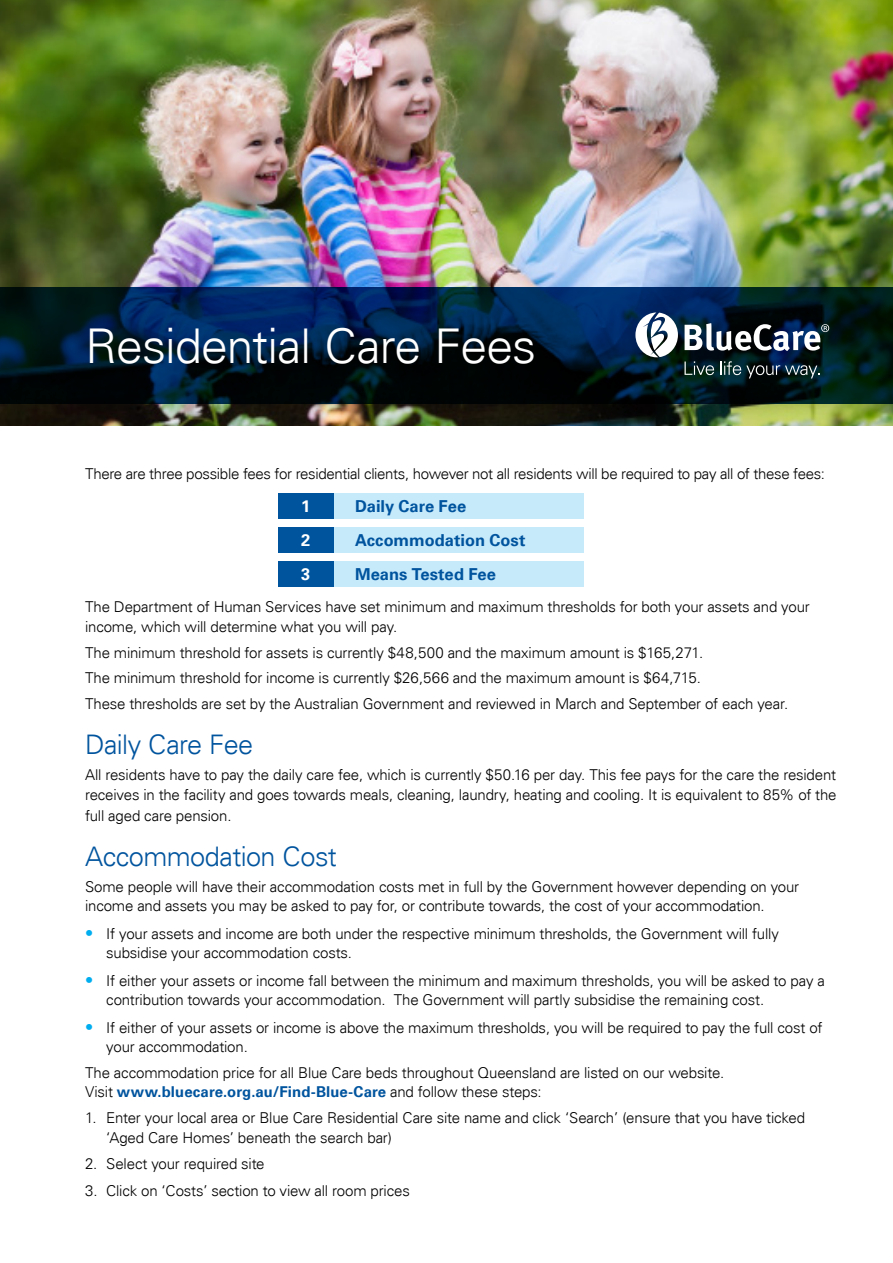
<style>
.page{position:relative;width:893px;height:1263px;background:#fff}
.page>*{position:absolute;margin:0;border:0;box-sizing:border-box;transform-origin:0 0}
.t1{font:300 48px "Univers";letter-spacing:-.015em;color:#fff}
.t2{font:300 27px "Univers";letter-spacing:-.02em;color:#00549e}
.t3{font:700 16.5px "Univers";color:#00549e}
.t4{font:700 16.5px "Univers";color:#fff}
.t5{font:300 15px/19.5px "Univers";letter-spacing:-.015em;color:#000}
.s1{font-size:16.5px;color:#00aeef}
.s2{font-weight:700;color:#00549e}
</style>
<div class="page">
<div style="left:334px;top:561px;width:250px;height:25px;background:#c7eafb"></div>
<div style="left:334px;top:527px;width:250px;height:25px;background:#c7eafb"></div>
<div style="left:334px;top:493px;width:250px;height:25px;background:#c7eafb"></div>
<div style="left:279px;top:561px;width:55px;height:25px;background:#00549e"></div>
<div style="left:279px;top:527px;width:55px;height:25px;background:#00549e"></div>
<div style="left:279px;top:493px;width:55px;height:25px;background:#00549e"></div>
<img style="left:0;top:0;width:893px;height:425px">
<svg style="left:0;top:287px;width:893px;height:117px;background:#00182e"></svg>
<svg style="left:635px;top:312px;width:43px;height:45px"></svg>
<svg style="left:685px;top:323px;width:144px;height:28px"></svg>
<svg style="left:684px;top:361px;width:30px;height:14px"></svg>
<svg style="left:721px;top:361px;width:98px;height:17px;background:#2a3e45"></svg>
<h1 class="t1" style="left:85px;top:317px;width:453px">Residential Care Fees</h1>
<p class="t5" style="left:85px;top:464px;width:741px">There are three possible fees for residential clients, however not all residents will be required to pay all of these fees:</p>
<p class="t4" style="left:301px;top:497px;width:11px">1</p>
<p class="t3" style="left:355px;top:497px;width:113px">Daily Care Fee</p>
<p class="t4" style="left:301px;top:530px;width:11px">2</p>
<p class="t3" style="left:355px;top:530px;width:172px">Accommodation Cost</p>
<p class="t4" style="left:301px;top:564px;width:11px">3</p>
<p class="t3" style="left:355px;top:564px;width:142px">Means Tested Fee</p>
<p class="t5" style="left:85px;top:597px;width:726px">The Department of Human Services have set minimum and maximum thresholds for both your assets and your income, which will determine what you will pay.</p>
<p class="t5" style="left:85px;top:639px;width:705px;line-height:25.8px">The minimum threshold for assets is currently $48,500 and the maximum amount is $165,271.<br>The minimum threshold for income is currently $26,566 and the maximum amount is $64,715.<br>These thresholds are set by the Australian Government and reviewed in March and September of each year.</p>
<h2 class="t2" style="left:85px;top:729px;width:170px">Daily Care Fee</h2>
<p class="t5" style="left:85px;top:765px;width:753px">All residents have to pay the daily care fee, which is currently $50.16 per day. This fee pays for the care the resident receives in the facility and goes towards meals, cleaning, laundry, heating and cooling. It is equivalent to 85% of the</p>
<p class="t5" style="left:85px;top:806px;width:148px">full aged care pension.</p>
<h2 class="t2" style="left:85px;top:840px;width:253px">Accommodation Cost</h2>
<p class="t5" style="left:85px;top:877px;width:716px">Some people will have their accommodation costs met in full by the Government however depending on your income and assets you may be asked to pay for, or contribute towards, the cost of your accommodation.</p>
<p class="t5" style="left:106px;top:924px;width:674px;text-indent:-21px"><span class="s1">•</span> If your assets and income are both under the respective minimum thresholds, the Government will fully subsidise your accommodation costs.</p>
<p class="t5" style="left:106px;top:971px;width:720px;text-indent:-21px"><span class="s1">•</span> If either your assets or income fall between the minimum and maximum thresholds, you will be asked to pay a contribution towards your accommodation. The Government will partly subsidise the remaining cost.</p>
<p class="t5" style="left:106px;top:1017px;width:718px;text-indent:-21px"><span class="s1">•</span> If either of your assets or income is above the maximum thresholds, you will be required to pay the full cost of your accommodation.</p>
<p class="t5" style="left:85px;top:1063px;width:641px">The accommodation price for all Blue Care beds throughout Queensland are listed on our website.<br>Visit <span class="s2">www.bluecare.org.au/Find-Blue-Care</span> and follow these steps:</p>
<p class="t5" style="left:106px;top:1108px;width:700px;text-indent:-21px">1. Enter your local area or Blue Care Residential Care site name and click ‘Search’ (ensure that you have ticked ‘Aged Care Homes’ beneath the search bar)</p>
<p class="t5" style="left:85px;top:1154px;width:181px">2. Select your required site</p>
<p class="t5" style="left:85px;top:1181px;width:326px">3. Click on ‘Costs’ section to view all room prices</p>
</div>
